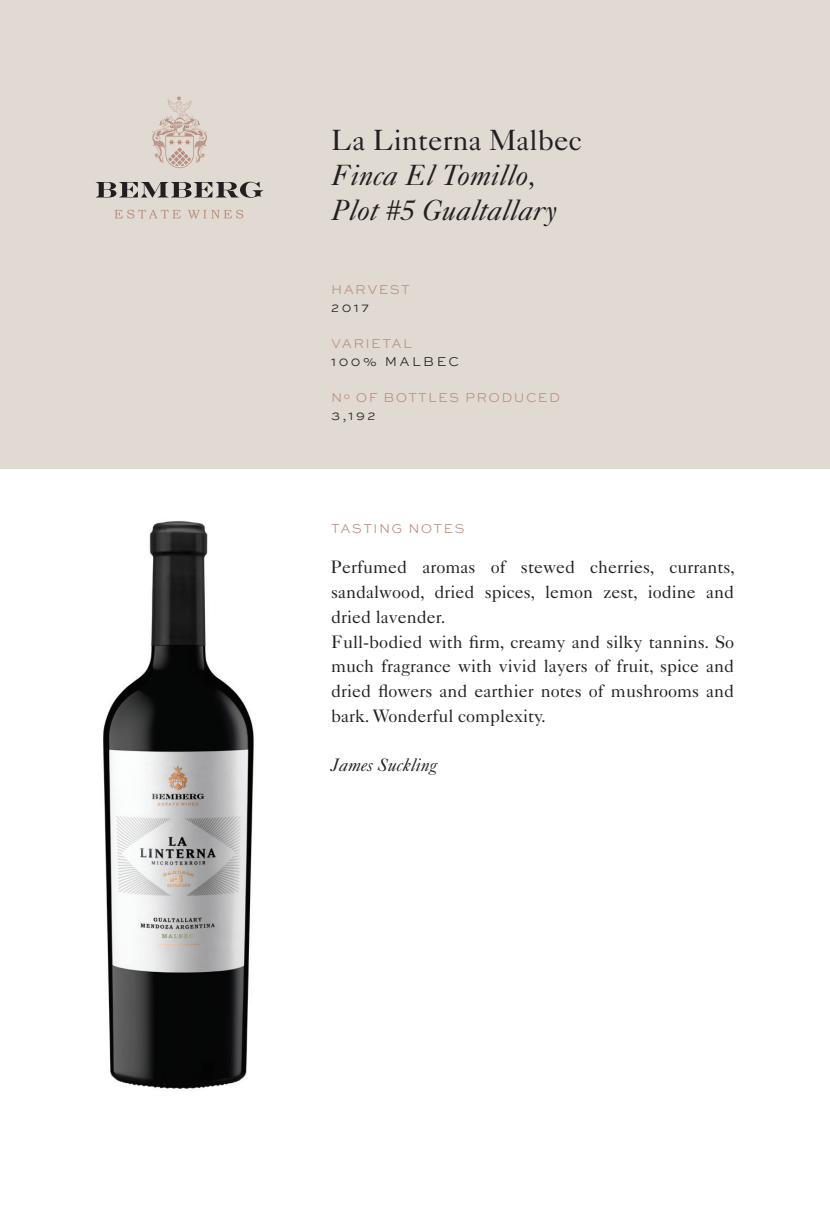
<style>
.page{position:relative;width:830px;height:1212px;background:#fff}
.page>*{position:absolute;margin:0;border:0;box-sizing:border-box;transform-origin:0 0}
.t1{font:italic 29.25px/35.1px "Caslon 540 LT Std";color:#231f20}
.t2{font:29.25px "Caslon 540 LT Std";color:#231f20}
.t3{font:18px/24.8px "Caslon 540 LT Std";color:#231f20}
.t4{font:italic 18px "Caslon 540 LT Std";color:#231f20}
.t5{font:300 13.5px "Sweet Sans Pro";letter-spacing:.1em;color:#b88f81}
.t6{font:300 13.5px "Sweet Sans Pro";letter-spacing:.18em;color:#231f20}
</style>
<div class="page">
<div style="left:0;top:0;width:829px;height:468px;background:#e1dad2"></div>
<svg style="left:114px;top:210px;width:67px;height:9px"></svg>
<svg style="left:188px;top:210px;width:55px;height:9px"></svg>
<svg style="left:96px;top:182px;width:167px;height:16px"></svg>
<svg style="left:152px;top:96px;width:55px;height:72px"></svg>
<img style="left:103px;top:521px;width:151px;height:568px">
<h1 class="t2" style="left:331px;top:122px;width:252px">La Linterna Malbec</h1>
<h1 class="t1" style="left:331px;top:157px;width:227px">Finca El Tomillo,<br>Plot #5 Gualtallary</h1>
<p class="t5" style="left:331px;top:280px;width:80px">HARVEST</p>
<p class="t6" style="left:331px;top:298px;width:39px">2017</p>
<p class="t5" style="left:331px;top:334px;width:82px">VARIETAL</p>
<p class="t6" style="left:331px;top:352px;width:129px">100% MALBEC</p>
<p class="t5" style="left:331px;top:388px;width:230px">Nº OF BOTTLES PRODUCED</p>
<p class="t6" style="left:331px;top:406px;width:46px">3,192</p>
<p class="t5" style="left:331px;top:519px;width:135px">TASTING NOTES</p>
<p class="t3" style="left:331px;top:555px;width:405px">Perfumed aromas of stewed cherries, currants, sandalwood, dried spices, lemon zest, iodine and dried lavender.<br>Full-bodied with firm, creamy and silky tannins. So much fragrance with vivid layers of fruit, spice and dried flowers and earthier notes of mushrooms and bark. Wonderful complexity.</p>
<p class="t4" style="left:331px;top:754px;width:107px">James Suckling</p>
</div>
